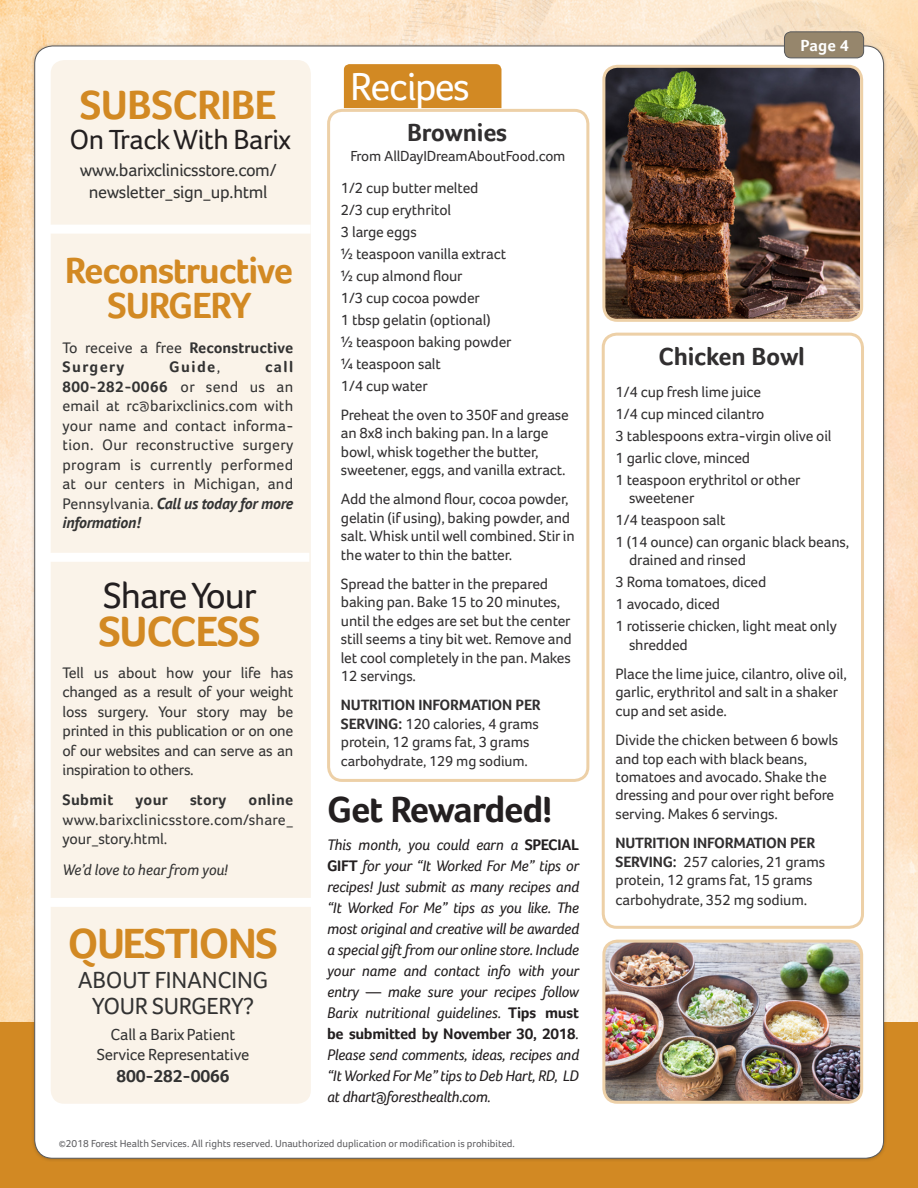
<style>
.page{position:relative;width:918px;height:1188px;background:#fff}
.page>*{position:absolute;margin:0;border:0;box-sizing:border-box;transform-origin:0 0}
.t1{font:700 43.5px "Foco";letter-spacing:-.03em;color:#d28923}
.t2{font:700 42px "Foco";letter-spacing:-.02em;color:#d28923}
.Headers{font:40.05px "Foco";letter-spacing:-.04em;color:#fff}
.t3{font:700 37.5px "Foco";letter-spacing:-.03em;color:#d28923}
.Body_Text{font:700 37.5px "Foco";letter-spacing:-.03em;color:#231f20}
.t4{font:37.5px "Foco";letter-spacing:-.03em;color:#231f20}
.t5{font:28.5px "Foco";letter-spacing:-.02em;color:#231f20}
.Headers-2{font:700 25.5px "Foco";letter-spacing:-.01em;color:#312f30}
.t6{font:24px/25.5px "Foco";letter-spacing:-.01em;color:#333;text-align:center}
.t7{font:18px/21.6px "Foco";letter-spacing:-.02em;color:#333;text-align:center}
.t8{font:700 18px "Foco";letter-spacing:-.01em;color:#333}
.t9{font:16.5px/19.8px "Foco";letter-spacing:-.01em;color:#333;text-align:center}
.Page_Numbers{font:700 16.5px "Foco";color:#fff}
.Body_Text-2{font:italic 15.75px/21px "Foco";letter-spacing:-.02em;color:#231f20;text-align:justify}
.Body_Text-3{font:15.75px/19.5px "Foco";color:#333;text-align:justify}
.Body_Text-4{font:700 15.75px/19.5px "Foco";letter-spacing:.09em;color:#333}
.Body_Text-5{font:italic 15.75px "Foco";letter-spacing:-.015em;color:#333}
.Body_Text-6{font:700 15.75px "Foco";letter-spacing:.025em;color:#333}
.Recipe_body_text{font:15.3px/18.5px "Foco";letter-spacing:-.01em;color:#312f30}
.Ingredient_Text{font:15.3px/18.5px "Foco";letter-spacing:-.01em;color:#312f30}
.Ingredient_Text-2{font:15px "Foco";letter-spacing:-.01em;color:#312f30}
.Recipe_body_text-2{font:15px "Foco";letter-spacing:-.01em;color:#312f30}
.t10{font:10.5px "Foco";color:#5f5f62}
.s1{font-weight:400}
.s2{font-weight:700}
.s3{font-size:13.5px}
.s4{font-family:"PT Sans";font-weight:700;font-style:italic}
.s5{font-weight:700;font-style:normal}
.s6{font-size:15px}
.s7{font-size:9px}
</style>
<div class="page">
<div style="left:0;top:1022px;width:918px;height:166px;background:#d28923"></div>
<img style="left:0;top:0;width:918px;height:1022px">
<div style="left:35px;top:46px;width:849px;height:1112px;background:#fff;border-radius:18px"></div>
<div style="left:784px;top:32px;width:80px;height:26px;background:#96866c;border-radius:7px"></div>
<div style="left:784px;top:31px;width:80px;height:27px;border:1px solid #57585a;border-radius:7px"></div>
<div style="left:51px;top:60px;width:260px;height:1044px;background:#faf3e9;border-radius:14px"></div>
<div style="left:47px;top:225px;width:264px;height:9px;background:#fff"></div>
<div style="left:46px;top:553px;width:263px;height:9px;background:#fff"></div>
<div style="left:49px;top:898px;width:263px;height:9px;background:#fff"></div>
<div style="left:327px;top:109px;width:262px;height:673px;border:3px solid #edd0a7;border-radius:14px"></div>
<div style="left:344px;top:64px;width:157px;height:44px;background:#d28923"></div>
<img style="left:606px;top:67px;width:253px;height:251px">
<div style="left:602px;top:65px;width:261px;height:257px;border:3px solid #edd0a7;border-radius:14px"></div>
<div style="left:602px;top:333px;width:262px;height:596px;border:3px solid #edd0a7;border-radius:14px"></div>
<img style="left:606px;top:941px;width:255px;height:159px">
<div style="left:602px;top:940px;width:261px;height:164px;border:3px solid #edd0a7;border-radius:14px"></div>
<p class="t2" style="left:80px;top:80px;width:198px">SUBSCRIBE</p>
<p class="t5" style="left:70px;top:122px;width:223px">On Track With Barix</p>
<p class="t7" style="left:80px;top:159px;width:198px">www.barixclinicsstore.com/ newsletter_sign_up.html</p>
<p class="t3" style="left:65px;top:248px;width:230px">Reconstructive</p>
<p class="t3" style="left:107px;top:283px;width:146px">SURGERY</p>
<p class="Body_Text-4" style="left:63px;top:337px;width:232px"><span class="s1">To receive a free</span> Reconstructive<br>Surgery</p>
<p class="Body_Text-3" style="left:63px;top:357px;width:233px;text-indent:203px"><span class="s2">call 800-282-0066</span> or send us an email at rc<span class="s3">@</span>barixclinics.com with your name and contact informa&shy;tion. Our reconstructive surgery program is currently performed at our centers in Michigan, and Pennsylvania. <span class="s4">Call us today for more information!</span></p>
<p class="Body_Text-6" style="left:169px;top:358px;width:53px">Guide<span class="s1">,</span></p>
<p class="t4" style="left:103px;top:574px;width:155px">Share Your</p>
<p class="t1" style="left:98px;top:605px;width:164px">SUCCESS</p>
<p class="Body_Text-3" style="left:63px;top:662px;width:232px">Tell us about how your life has changed as a result of your weight loss surgery. Your story may be printed in this publication or on one of our websites and can serve as an inspiration to others.</p>
<p class="Body_Text-6" style="left:63px;top:791px;width:52px">Submit</p>
<p class="Body_Text-6" style="left:136px;top:791px;width:34px">your</p>
<p class="Body_Text-6" style="left:190px;top:791px;width:38px">story</p>
<p class="Body_Text-3" style="left:63px;top:790px;width:232px;text-indent:186px"><span class="s2">online </span>www.barixclinicsstore.com/share_ your_story.html.</p>
<p class="Body_Text-5" style="left:63px;top:860px;width:167px">We’d love to hear from you!</p>
<p class="t1" style="left:68px;top:918px;width:212px">QUESTIONS</p>
<p class="t6" style="left:78px;top:967px;width:192px">ABOUT FINANCING<br>YOUR SURGERY?</p>
<p class="t9" style="left:97px;top:1025px;width:154px">Call a Barix Patient<br>Service Representative</p>
<p class="t8" style="left:116px;top:1065px;width:115px">800-282-0066</p>
<p class="Headers" style="left:350px;top:64px;width:121px">Recipes</p>
<p class="Headers-2" style="left:407px;top:117px;width:102px">Brownies</p>
<p class="Ingredient_Text-2" style="left:350px;top:147px;width:217px">From AllDayIDreamAboutFood.com</p>
<p class="Ingredient_Text" style="left:341px;top:178px;width:139px">1/2 cup butter melted</p>
<p class="Ingredient_Text" style="left:341px;top:200px;width:112px">2/3 cup erythritol</p>
<p class="Ingredient_Text" style="left:341px;top:222px;width:77px">3 large eggs</p>
<p class="Ingredient_Text" style="left:341px;top:244px;width:167px">½ teaspoon vanilla extract</p>
<p class="Ingredient_Text" style="left:341px;top:266px;width:123px">½ cup almond flour</p>
<p class="Ingredient_Text" style="left:341px;top:288px;width:141px">1/3 cup cocoa powder</p>
<p class="Ingredient_Text" style="left:341px;top:310px;width:151px">1 tbsp gelatin (optional)</p>
<p class="Ingredient_Text" style="left:341px;top:332px;width:172px">½ teaspoon baking powder</p>
<p class="Ingredient_Text" style="left:341px;top:354px;width:102px">¼ teaspoon salt</p>
<p class="Ingredient_Text" style="left:341px;top:376px;width:88px">1/4 cup water</p>
<p class="Recipe_body_text" style="left:341px;top:405px;width:229px">Preheat the oven to 350F and grease an 8x8 inch baking pan. In a large bowl, whisk together the butter, sweetener, eggs, and vanilla extract.</p>
<p class="Recipe_body_text" style="left:341px;top:490px;width:235px">Add the almond flour, cocoa powder, gelatin (if using), baking powder, and salt. Whisk until well combined. Stir in the water to thin the batter.</p>
<p class="Recipe_body_text" style="left:341px;top:574px;width:232px">Spread the batter in the prepared baking pan. Bake 15 to 20 minutes, until the edges are set but the center still seems a tiny bit wet. Remove and let cool completely in the pan. Makes<br>12 servings.</p>
<p class="Recipe_body_text" style="left:341px;top:696px;width:201px;text-align:justify"><span class="s2">NUTRITION INFORMATION PER SERVING:</span> 120 calories, 4 grams protein, 12 grams fat, 3 grams</p>
<p class="Recipe_body_text-2" style="left:341px;top:752px;width:189px">carbohydrate, 129 mg sodium.</p>
<p class="Body_Text" style="left:327px;top:788px;width:227px">Get Rewarded!</p>
<p class="Body_Text-2" style="left:327px;top:834px;width:254px">This month, you could earn a <span class="s5">SPECIAL GIFT</span> for your “It Worked For Me” tips or recipes! Just submit as many recipes and “It Worked For Me” tips as you like. The most original and creative will be awarded a special gift from our online store. Include your name and contact info with your entry — make sure your recipes follow Barix nutritional guidelines. <span class="s5">Tips must be submitted by November 30, 2018</span>.<br>Please send comments, ideas, recipes and “It Worked For Me” tips to Deb Hart, RD, LD at dhart@foresthealth.com<span class="s6">.</span></p>
<p class="t10" style="left:59px;top:1137px;width:458px"><span class="s7">©</span>2018 Forest Health Services. All rights reserved. Unauthorized duplication or modification is prohibited.</p>
<p class="Page_Numbers" style="left:801px;top:35px;width:50px">Page 4</p>
<p class="Headers-2" style="left:659px;top:341px;width:148px">Chicken Bowl</p>
<p class="Ingredient_Text" style="left:616px;top:382px;width:147px">1/4 cup fresh lime juice</p>
<p class="Ingredient_Text" style="left:616px;top:404px;width:150px">1/4 cup minced cilantro</p>
<p class="Ingredient_Text" style="left:616px;top:426px;width:218px">3 tablespoons extra-virgin olive oil</p>
<p class="Ingredient_Text" style="left:616px;top:448px;width:136px">1 garlic clove, minced</p>
<p class="Ingredient_Text" style="left:629px;top:470px;width:173px;text-indent:-14px">1 teaspoon erythritol or other sweetener</p>
<p class="Ingredient_Text" style="left:616px;top:510px;width:112px">1/4 teaspoon salt</p>
<p class="Ingredient_Text" style="left:629px;top:532px;width:222px;text-indent:-14px">1 (14 ounce) can organic black beans, drained and rinsed</p>
<p class="Ingredient_Text" style="left:616px;top:573px;width:152px">3 Roma tomatoes, diced</p>
<p class="Ingredient_Text" style="left:616px;top:595px;width:106px">1 avocado, diced</p>
<p class="Ingredient_Text" style="left:629px;top:617px;width:209px;text-indent:-14px">1 rotisserie chicken, light meat only shredded</p>
<p class="Recipe_body_text" style="left:616px;top:664px;width:233px">Place the lime juice, cilantro, olive oil, garlic, erythritol and salt in a shaker cup and set aside.</p>
<p class="Recipe_body_text" style="left:616px;top:731px;width:224px">Divide the chicken between 6 bowls and top each with black beans, tomatoes and avocado. Shake the dressing and pour over right before serving. Makes 6 servings.</p>
<p class="Recipe_body_text" style="left:616px;top:833px;width:211px"><span class="s2">NUTRITION INFORMATION PER<br>SERVING:</span> 257 calories, 21 grams protein, 12 grams fat, 15 grams carbohydrate, 352 mg sodium.</p>
</div>
